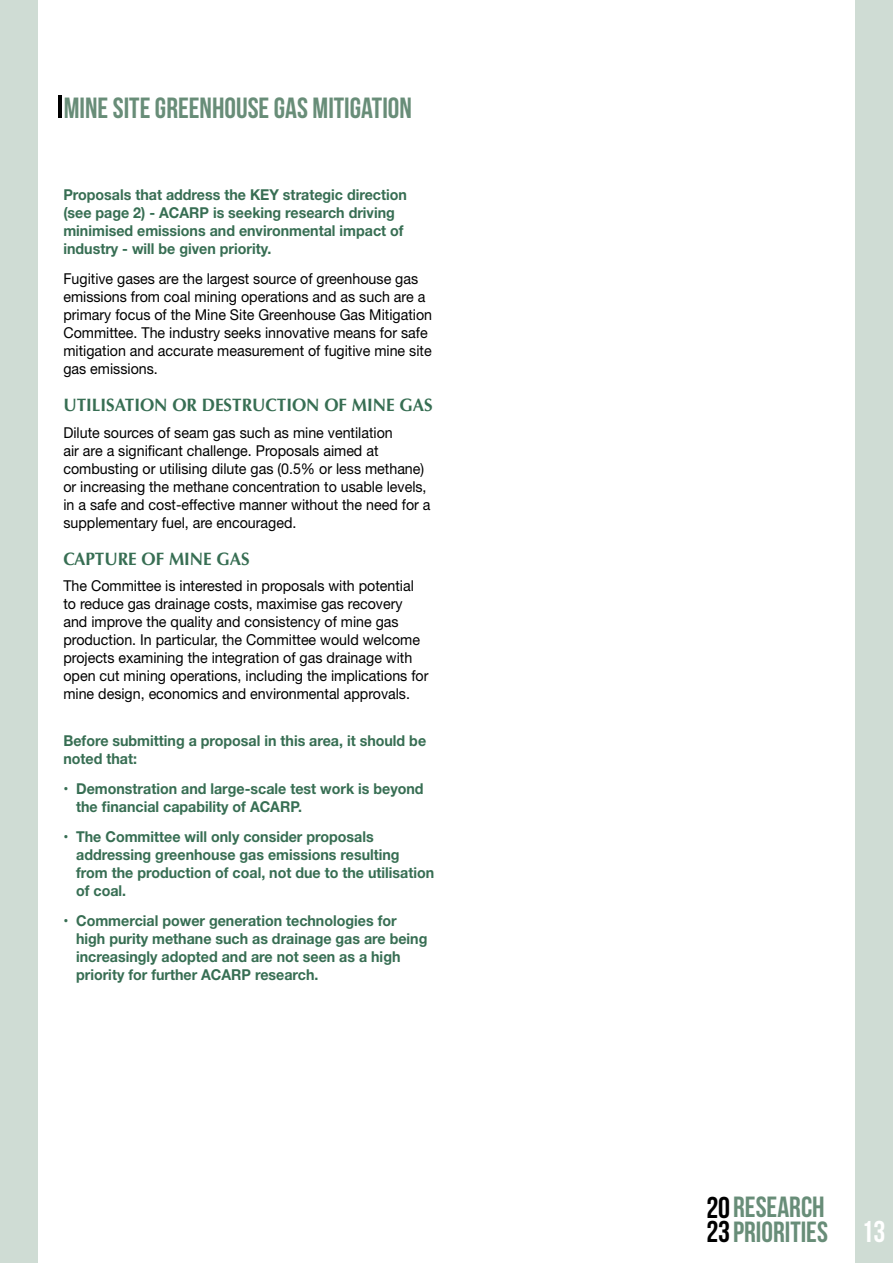
<style>
.page{position:relative;width:893px;height:1263px;background:#fff}
.page>*{position:absolute;margin:0;border:0;box-sizing:border-box;transform-origin:0 0}
.t1{font:29.25px/24.6px "Bebas Neue";color:#688d78}
.t2{font:700 18px "Optima";color:#376e53;scale:.95 1}
.t3{font:15px/18px "Helvetica Neue LT Std";color:#000;scale:.95 1}
.t4{font:700 15px/18px "Helvetica Neue LT Std";color:#376e53;scale:.95 1}
.s1{font-family:"Helvetica Neue"}
.s2{font-size:30.15px;color:#000}
.s3{font-size:30.15px;color:#fff}
</style>
<div class="page">
<div style="left:855px;top:0;width:38px;height:1263px;background:#cfdcd4"></div>
<div style="left:0;top:0;width:37px;height:1263px;background:#cfdcd4"></div>
<hr style="left:58px;top:96px;width:4px;height:22px;background:#000">
<h1 class="t1" style="left:64px;top:95px;width:350px">MINE SITE GREENHOUSE GAS MITIGATION</h1>
<p class="t4" style="left:63px;top:185px;width:363px">Proposals that address the KEY strategic direction (see page 2) - ACARP is seeking research driving minimised emissions and environmental impact of industry - will be given priority.</p>
<p class="t3" style="left:63px;top:269px;width:390px">Fugitive gases are the largest source of greenhouse gas emissions from coal mining operations and as such are a primary focus of the Mine Site Greenhouse Gas Mitigation Committee. The industry seeks innovative means for safe mitigation and accurate measurement of fugitive mine site gas emissions.</p>
<p class="t2" style="left:63px;top:394px;width:390px">UTILISATION OR DESTRUCTION OF MINE GAS</p>
<p class="t3" style="left:63px;top:423px;width:388px">Dilute sources of seam gas such as mine ventilation<br>air are a significant challenge. Proposals aimed at combusting or utilising dilute gas (0.5% or less methane) or increasing the methane concentration to usable levels, in a safe and cost-effective manner without the need for a supplementary fuel, are encouraged.</p>
<p class="t2" style="left:63px;top:548px;width:198px">CAPTURE OF MINE GAS</p>
<p class="t3" style="left:63px;top:577px;width:386px">The Committee is interested in proposals with potential to reduce gas drainage costs, maximise gas recovery and improve the quality and consistency of mine gas production. In particular, the Committee would welcome projects examining the integration of gas drainage with open cut mining operations, including the implications for mine design, economics and environmental approvals.</p>
<p class="t4" style="left:63px;top:731px;width:383px">Before submitting a proposal in this area, it should be noted that:</p>
<p class="t4" style="left:76px;top:779px;width:367px;text-indent:-13px"><span class="s1">•</span> Demonstration and large-scale test work is beyond the financial capability of ACARP.</p>
<p class="t4" style="left:76px;top:827px;width:378px;text-indent:-13px"><span class="s1">•</span> The Committee will only consider proposals addressing greenhouse gas emissions resulting from the production of coal, not due to the utilisation of coal.</p>
<p class="t4" style="left:76px;top:911px;width:371px;text-indent:-13px"><span class="s1">•</span> Commercial power generation technologies for high purity methane such as drainage gas are being increasingly adopted and are not seen as a high priority for further ACARP research.</p>
<h1 class="t1" style="left:706px;top:1194px;width:180px"><span class="s2">20</span>RESEARCH<br><span class="s2">23</span>PRIORITIES <span class="s3">13</span></h1>
</div>
